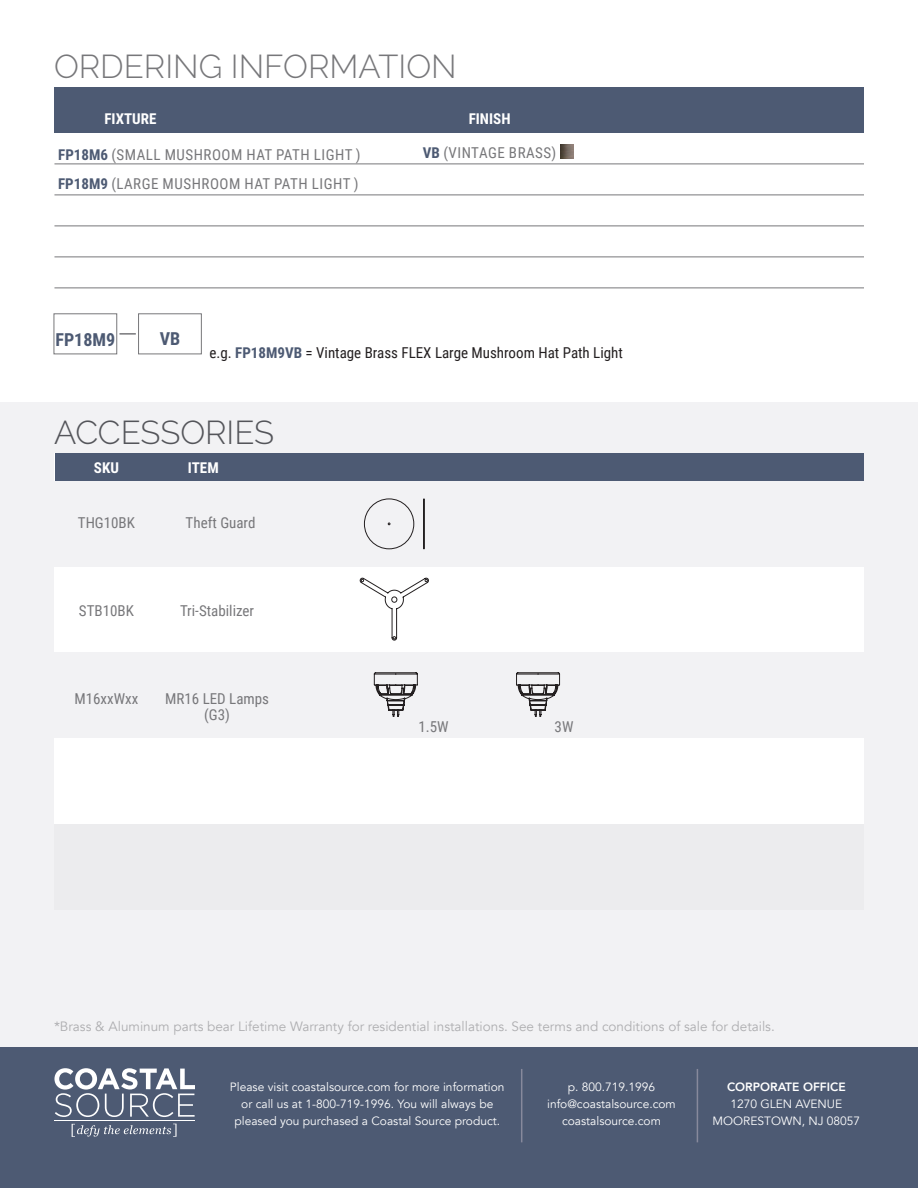
<style>
.page{position:relative;width:918px;height:1188px;background:#fff}
.page>*{position:absolute;margin:0;border:0;box-sizing:border-box;transform-origin:0 0}
.t1{font:300 33px "Raleway";color:#77777a}
.t2{font:300 33px "Raleway";color:#54555a}
.t3{font:700 18px "Roboto Condensed";color:#4d5a73}
.t4{font:15px "Roboto Condensed";letter-spacing:.035em;color:#77777a}
.t5{font:15px/16.5px "Roboto Condensed";color:#77777a;text-align:center}
.t6{font:15px "Roboto Condensed";color:#231f20}
.t7{font:700 15px "Roboto Condensed";color:#fff}
.t8{font:13.5px "Avenir";color:#77777a}
.t9{font:12px/17.4px "Avenir";color:#fff;text-align:center}
.t10{font:800 12px "Avenir";color:#fff}
.s1{font-weight:700;color:#4d5a73}
</style>
<div class="page">
<div style="left:0;top:1047px;width:918px;height:141px;background:#4d5a73"></div>
<hr style="left:521px;top:1069px;width:1px;height:73px;background:#87899c">
<hr style="left:697px;top:1069px;width:1px;height:73px;background:#87899c">
<svg style="left:72px;top:1124px;width:105px;height:13px"></svg>
<svg style="left:54px;top:1068px;width:141px;height:49px"></svg>
<hr style="left:54px;top:1120px;width:141px;height:1px;background:#fff">
<div style="left:0;top:403px;width:918px;height:644px;background:#f2f2f4"></div>
<div style="left:54px;top:824px;width:810px;height:85px;background:#e6e6e9"></div>
<div style="left:54px;top:87px;width:810px;height:46px;background:#4d5a73"></div>
<div style="left:54px;top:454px;width:810px;height:370px;background:#fff"></div>
<hr style="left:54px;top:164px;width:810px;height:1px;background:#77777a">
<hr style="left:54px;top:195px;width:810px;height:1px;background:#77777a">
<hr style="left:54px;top:226px;width:810px;height:1px;background:#77777a">
<hr style="left:54px;top:257px;width:810px;height:1px;background:#77777a">
<hr style="left:54px;top:288px;width:810px;height:1px;background:#77777a">
<div style="left:55px;top:454px;width:809px;height:27px;background:#4d5a73"></div>
<div style="left:54px;top:481px;width:810px;height:86px;background:#f2f2f4"></div>
<div style="left:54px;top:652px;width:810px;height:85px;background:#f2f2f4"></div>
<div style="left:54px;top:314px;width:63px;height:40px;border:1px solid #77777a"></div>
<div style="left:138px;top:314px;width:64px;height:40px;border:1px solid #77777a"></div>
<svg style="left:119px;top:333px;width:17px;height:2px"></svg>
<img style="left:560px;top:145px;width:14px;height:13px">
<svg style="left:364px;top:499px;width:61px;height:50px"></svg>
<svg style="left:360px;top:578px;width:69px;height:62px"></svg>
<svg style="left:374px;top:673px;width:44px;height:44px"></svg>
<svg style="left:516px;top:673px;width:44px;height:44px"></svg>
<p class="t1" style="left:54px;top:47px;width:404px">ORDERING INFORMATION</p>
<p class="t7" style="left:104px;top:108px;width:54px">FIXTURE</p>
<p class="t4" style="left:58px;top:144px;width:304px"><span class="s1">FP18M6</span> (SMALL MUSHROOM HAT PATH LIGHT )</p>
<p class="t4" style="left:58px;top:173px;width:302px"><span class="s1">FP18M9</span> (LARGE MUSHROOM HAT PATH LIGHT )</p>
<p class="t7" style="left:469px;top:108px;width:43px">FINISH</p>
<p class="t4" style="left:423px;top:142px;width:135px"><span class="s1">VB</span> (VINTAGE BRASS)</p>
<p class="t3" style="left:55px;top:327px;width:61px">FP18M9</p>
<p class="t3" style="left:160px;top:326px;width:22px">VB</p>
<p class="t6" style="left:209px;top:342px;width:415px">e.g. <span class="s1">FP18M9VB</span> = Vintage Brass FLEX Large Mushroom Hat Path Light</p>
<p class="t2" style="left:54px;top:413px;width:222px">ACCESSORIES</p>
<p class="t7" style="left:94px;top:458px;width:26px">SKU</p>
<p class="t7" style="left:188px;top:458px;width:32px">ITEM</p>
<p class="t5" style="left:78px;top:514px;width:59px">THG10BK</p>
<p class="t5" style="left:186px;top:514px;width:71px">Theft Guard</p>
<p class="t5" style="left:79px;top:601px;width:56px">STB10BK</p>
<p class="t5" style="left:180px;top:601px;width:76px">Tri-Stabilizer</p>
<p class="t5" style="left:74px;top:690px;width:65px">M16xxWxx</p>
<p class="t5" style="left:165px;top:690px;width:105px">MR16 LED Lamps (G3)</p>
<p class="t5" style="left:419px;top:718px;width:32px">1.5W</p>
<p class="t5" style="left:555px;top:718px;width:20px">3W</p>
<p class="t8" style="left:54px;top:1018px;width:722px">*Brass &amp; Aluminum parts bear Lifetime Warranty for residential installations. See terms and conditions of sale for details.</p>
<p class="t9" style="left:230px;top:1078px;width:276px">Please visit coastalsource.com for more information or call us at 1-800-719-1996. You will always be pleased you purchased a Coastal Source product.</p>
<p class="t9" style="left:547px;top:1078px;width:130px">p. 800.719.1996 info@coastalsource.com coastalsource.com</p>
<p class="t10" style="left:727px;top:1075px;width:120px">CORPORATE OFFICE</p>
<p class="t9" style="left:713px;top:1095px;width:149px">1270 GLEN AVENUE<br>MOORESTOWN, NJ 08057</p>
</div>
